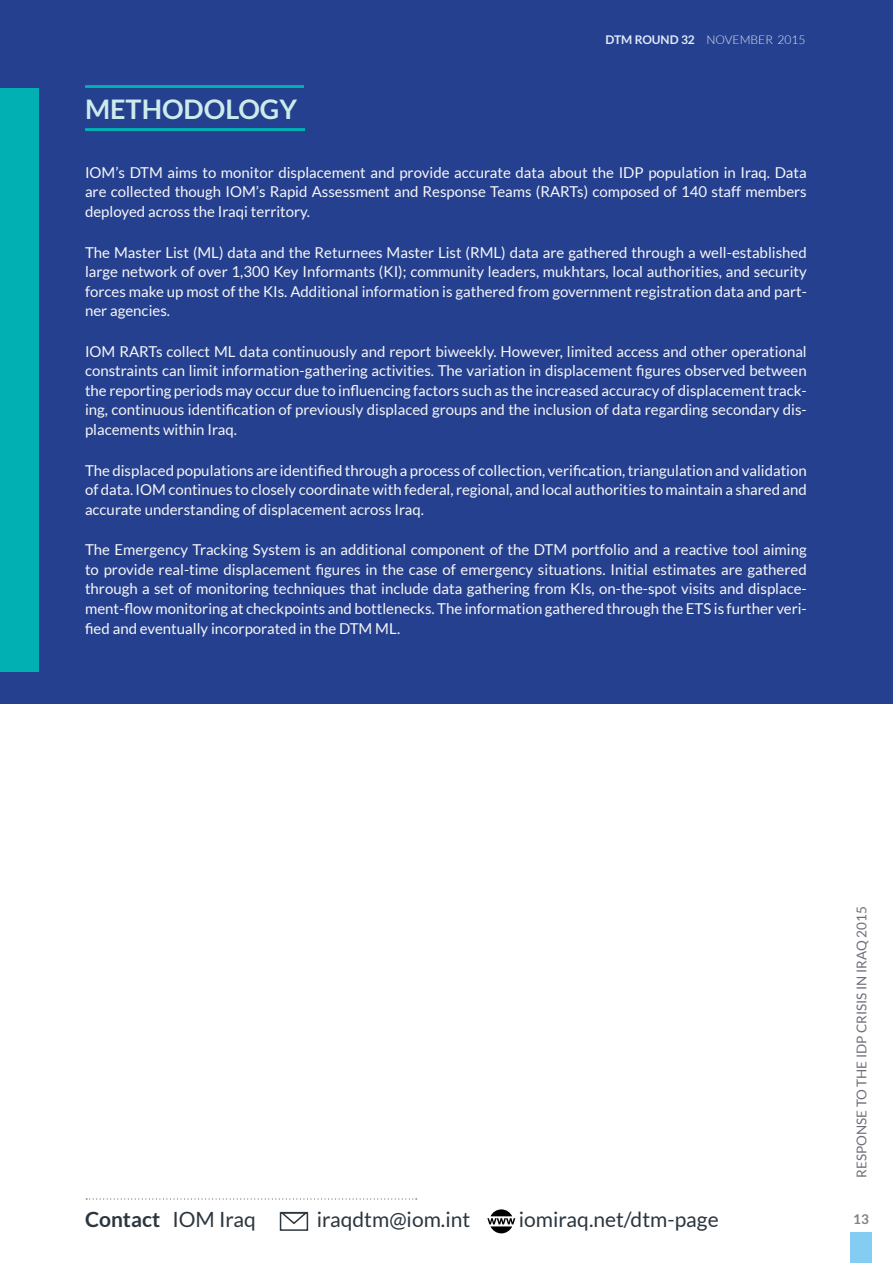
<style>
.page{position:relative;width:893px;height:1263px;background:#fff}
.page>*{position:absolute;margin:0;border:0;box-sizing:border-box;transform-origin:0 0}
.t1{font:700 27px "Lato";color:#ceebec}
.t2{font:21px "Lato";color:#2c363f}
.t3{font:700 21px "Lato";color:#2c363f}
.t4{font:15px/19.5px "Lato";color:#f7f7f7;text-align:justify}
.t5{font:13.5px "Lato";color:#6b6f77}
.t6{font:700 13.5px "Lato";color:#7d8188}
.t7{font:300 12px "Lato";color:#dfecf9}
.s1{font-weight:700}
.s2{font-weight:400}
</style>
<div class="page">
<div style="left:850px;top:1232px;width:22px;height:31px;background:#84ccf1"></div>
<div style="left:0;top:0;width:893px;height:704px;background:#25408f"></div>
<div style="left:0;top:88px;width:38px;height:584px;background:#00b0b3"></div>
<hr style="left:85px;top:85px;width:219px;height:3px;background:#00b0b3">
<hr style="left:85px;top:128px;width:220px;height:3px;background:#00b0b3">
<div style="left:280px;top:1212px;width:28px;height:19px;border:2px solid #2c363f"></div>
<svg style="left:279px;top:1211px;width:30px;height:14px"></svg>
<svg style="left:487px;top:1209px;width:28px;height:24px"></svg>
<svg style="left:86px;top:1198px;width:331px;height:1px"></svg>
<h1 class="t1" style="left:85px;top:94px;width:214px">METHODOLOGY</h1>
<p class="t7" style="left:606px;top:33px;width:201px"><span class="s1">DTM ROUND 32</span> NOVEMBER 2015</p>
<p class="t4" style="left:85px;top:163px;width:723px">IOM’s DTM aims to monitor displacement and provide accurate data about the IDP population in Iraq. Data are collected though IOM’s Rapid Assessment and Response Teams (RARTs) composed of 140 staff members deployed across the Iraqi territory.</p>
<p class="t4" style="left:85px;top:242px;width:723px">The Master List (ML) data and the Returnees Master List (RML) data are gathered through a well-established large network of over 1,300 Key Informants (KI); community leaders, mukhtars, local authorities, and security forces make up most of the KIs. Additional information is gathered from government registration data and part&shy;ner agencies.</p>
<p class="t4" style="left:85px;top:342px;width:723px">IOM RARTs collect ML data continuously and report biweekly. However, limited access and other operational constraints can limit information-gathering activities. The variation in displacement figures observed between the reporting periods may occur due to influencing factors such as the increased accuracy of displacement track&shy;ing, continuous identification of previously displaced groups and the inclusion of data regarding secondary dis&shy;placements within Iraq.</p>
<p class="t4" style="left:85px;top:460px;width:723px">The displaced populations are identified through a process of collection, verification, triangulation and validation of data. IOM continues to closely coordinate with federal, regional, and local authorities to maintain a shared and accurate understanding of displacement across Iraq.</p>
<p class="t4" style="left:85px;top:540px;width:723px">The Emergency Tracking System is an additional component of the DTM portfolio and a reactive tool aiming to provide real-time displacement figures in the case of emergency situations. Initial estimates are gathered through a set of monitoring techniques that include data gathering from KIs, on-the-spot visits and displace&shy;ment-flow monitoring at checkpoints and bottlenecks. The information gathered through the ETS is further veri&shy;fied and eventually incorporated in the DTM ML.</p>
<h2 class="t3" style="left:85px;top:1207px;width:172px">Contact <span class="s2">IOM Iraq</span></h2>
<h2 class="t2" style="left:317px;top:1207px;width:155px">iraqdtm@iom.int</h2>
<h2 class="t2" style="left:519px;top:1207px;width:201px">iomiraq.net/dtm-page</h2>
<p class="t5" style="left:854px;top:1178px;width:273px;rotate:-90deg">RESPONSE TO THE IDP CRISIS IN IRAQ 2015</p>
<p class="t6" style="left:853px;top:1211px;width:17px">13</p>
</div>
